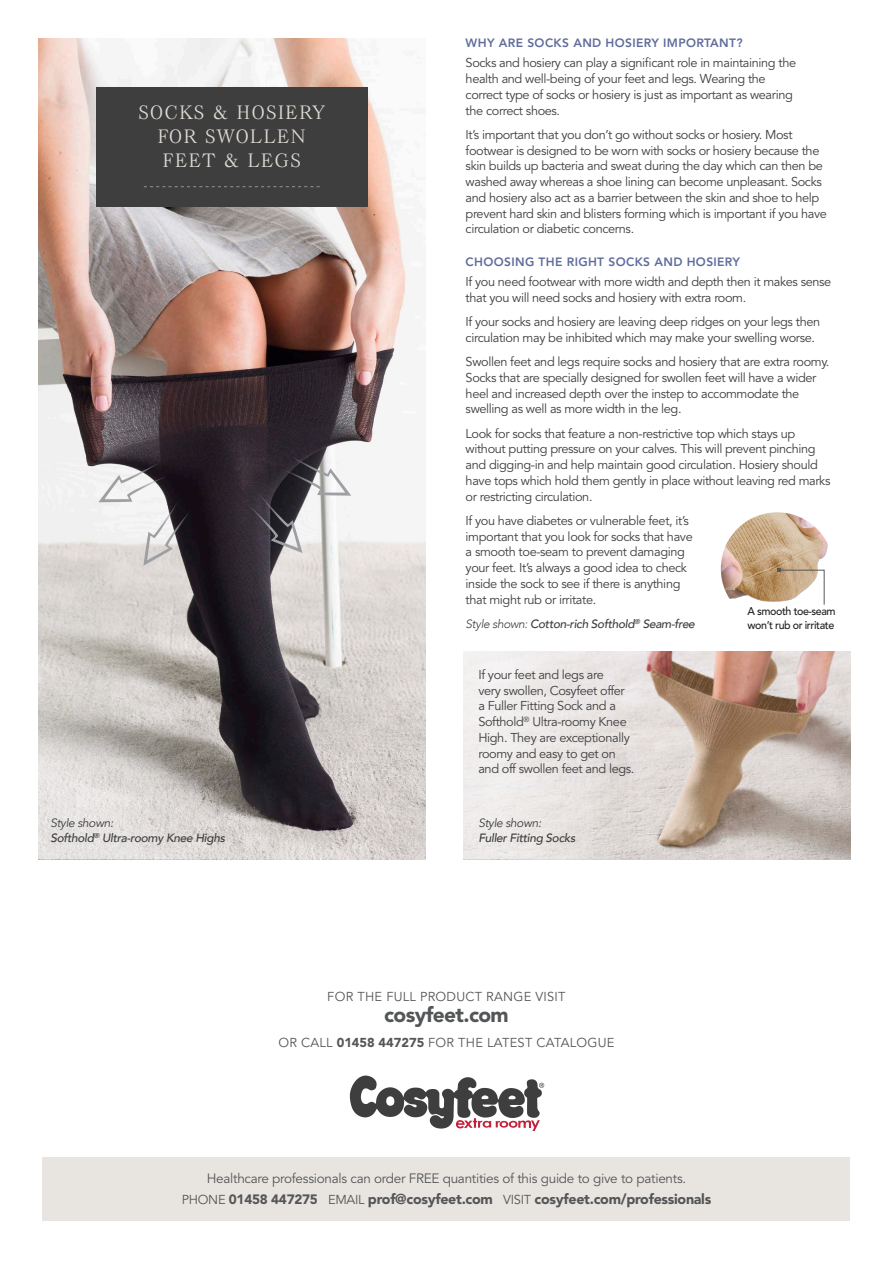
<style>
.page{position:relative;width:893px;height:1263px;background:#fff}
.page>*{position:absolute;margin:0;border:0;box-sizing:border-box;transform-origin:0 0}
.t1{font:900 20.85px "Avenir LT Std";letter-spacing:-.03em;color:#545557}
.t2{font:300 18.75px/24px "Casad Serial";letter-spacing:.08em;color:#dfdbd3;text-align:center;scale:1.1 1}
.t3{font:900 14.25px "Avenir LT Std";letter-spacing:-.02em;color:#545557}
.t4{font:13.5px "Avenir LT Std";letter-spacing:-.02em;color:#545557}
.t5{font:12.9px "Avenir LT Std";letter-spacing:.02em;color:#545557}
.t6{font:12.75px/15.8px "Avenir LT Std";letter-spacing:-.03em;color:#3e3e3f}
.t7{font:italic 500 12px/15px "Avenir";letter-spacing:-.03em;color:#3e3e3f}
.t8{font:800 12px "Avenir LT Std";letter-spacing:.03em;color:#606d9c}
.CALL_OUT{font:500 11.25px/13.5px "Avenir LT Std";letter-spacing:-.04em;color:#231f20;scale:.95 1}
.s1{font-weight:400}
.s2{font-weight:300}
.s3{font-weight:900}
.s4{font-weight:400;font-size:12.9px}
.s5{font-size:13.5px}
</style>
<div class="page">
<img style="left:630px;top:651px;width:220px;height:208px">
<div style="left:463px;top:651px;width:167px;height:208px;background:linear-gradient(to right,#f3f1f0,#e2dcda)"></div>
<img style="left:38px;top:38px;width:387px;height:821px">
<svg style="left:38px;top:569px;width:361px;height:290px;background:#aba7a5"></svg>
<div style="left:96px;top:87px;width:271px;height:120px;background:#3e3e3f"></div>
<svg style="left:144px;top:186px;width:176px;height:1px"></svg>
<svg style="left:98px;top:461px;width:94px;height:105px"></svg>
<svg style="left:247px;top:455px;width:104px;height:98px"></svg>
<img style="left:721px;top:512px;width:112px;height:113px;border-radius:56px">
<svg style="left:777px;top:569px;width:48px;height:36px"></svg>
<img style="left:349px;top:1075px;width:194px;height:54px">
<svg style="left:539px;top:1083px;width:5px;height:5px"></svg>
<svg style="left:456px;top:1118px;width:84px;height:13px"></svg>
<div style="left:43px;top:1157px;width:807px;height:63px;background:#e8e5e0"></div>
<h2 class="t2" style="left:139px;top:98px;width:171px">SOCKS &amp; HOSIERY<br>FOR SWOLLEN<br>FEET &amp; LEGS</h2>
<p class="t7" style="left:50px;top:815px;width:176px"><span class="s1">Style shown:<br></span>Softhold<sup>®</sup> Ultra-roomy Knee Highs</p>
<h3 class="t8" style="left:466px;top:36px;width:279px">WHY ARE SOCKS AND HOSIERY IMPORTANT?</h3>
<p class="t6" style="left:466px;top:55px;width:332px">Socks and hosiery can play a significant role in maintaining the health and well-being of your feet and legs. Wearing the correct type of socks or hosiery is just as important as wearing the correct shoes.</p>
<p class="t6" style="left:466px;top:127px;width:363px">It’s important that you don’t go without socks or hosiery. Most footwear is designed to be worn with socks or hosiery because the skin builds up bacteria and sweat during the day which can then be washed away whereas a shoe lining can become unpleasant. Socks and hosiery also act as a barrier between the skin and shoe to help prevent hard skin and blisters forming which is important if you have circulation or diabetic concerns.</p>
<h3 class="t8" style="left:466px;top:255px;width:276px">CHOOSING THE RIGHT SOCKS AND HOSIERY</h3>
<p class="t6" style="left:466px;top:274px;width:367px">If you need footwear with more width and depth then it makes sense that you will need socks and hosiery with extra room.</p>
<p class="t6" style="left:466px;top:314px;width:356px">If your socks and hosiery are leaving deep ridges on your legs then circulation may be inhibited which may make your swelling worse.</p>
<p class="t6" style="left:466px;top:354px;width:365px">Swollen feet and legs require socks and hosiery that are extra roomy.<br>Socks that are specially designed for swollen feet will have a wider heel and increased depth over the instep to accommodate the swelling as well as more width in the leg.</p>
<p class="t6" style="left:466px;top:426px;width:366px">Look for socks that feature a non-restrictive top which stays up without putting pressure on your calves. This will prevent pinching and digging-in and help maintain good circulation. Hosiery should have tops which hold them gently in place without leaving red marks or restricting circulation.</p>
<p class="t6" style="left:466px;top:513px;width:229px">If you have diabetes or vulnerable feet, it’s important that you look for socks that have a smooth toe-seam to prevent damaging your feet. It’s always a good idea to check inside the sock to see if there is anything that might rub or irritate.</p>
<p class="t7" style="left:466px;top:616px;width:231px"><span class="s2">Style shown:</span> Cotton-rich Softhold<sup>®</sup> Seam-free</p>
<p class="CALL_OUT" style="left:748px;top:605px;width:94px">A smooth toe-seam won’t rub or irritate</p>
<p class="t6" style="left:478px;top:667px;width:158px">If your feet and legs are<br>very swollen, Cosyfeet offer a Fuller Fitting Sock and a<br>Softhold<sup>®</sup> Ultra-roomy Knee<br>High. They are exceptionally roomy and easy to get on and off swollen feet and legs.</p>
<p class="t7" style="left:478px;top:815px;width:98px"><span class="s1">Style shown:<br></span>Fuller Fitting Socks</p>
<h3 class="t5" style="left:327px;top:989px;width:240px">FOR THE FULL PRODUCT RANGE VISIT</h3>
<h3 class="t1" style="left:384px;top:1002px;width:126px">cosyfeet.com</h3>
<h3 class="t5" style="left:278px;top:1035px;width:338px">OR CALL <span class="s3">01458 447275</span> FOR THE LATEST CATALOGUE</h3>
<h3 class="t4" style="left:207px;top:1170px;width:481px">Healthcare professionals can order FREE quantities of this guide to give to patients.</h3>
<h3 class="t3" style="left:182px;top:1191px;width:531px"><span class="s4">PHONE</span> <span class="s5">01458 447275</span> <span class="s4">EMAIL</span> prof@cosyfeet.com <span class="s4">VISIT</span> cosyfeet.com/professionals</h3>
</div>
